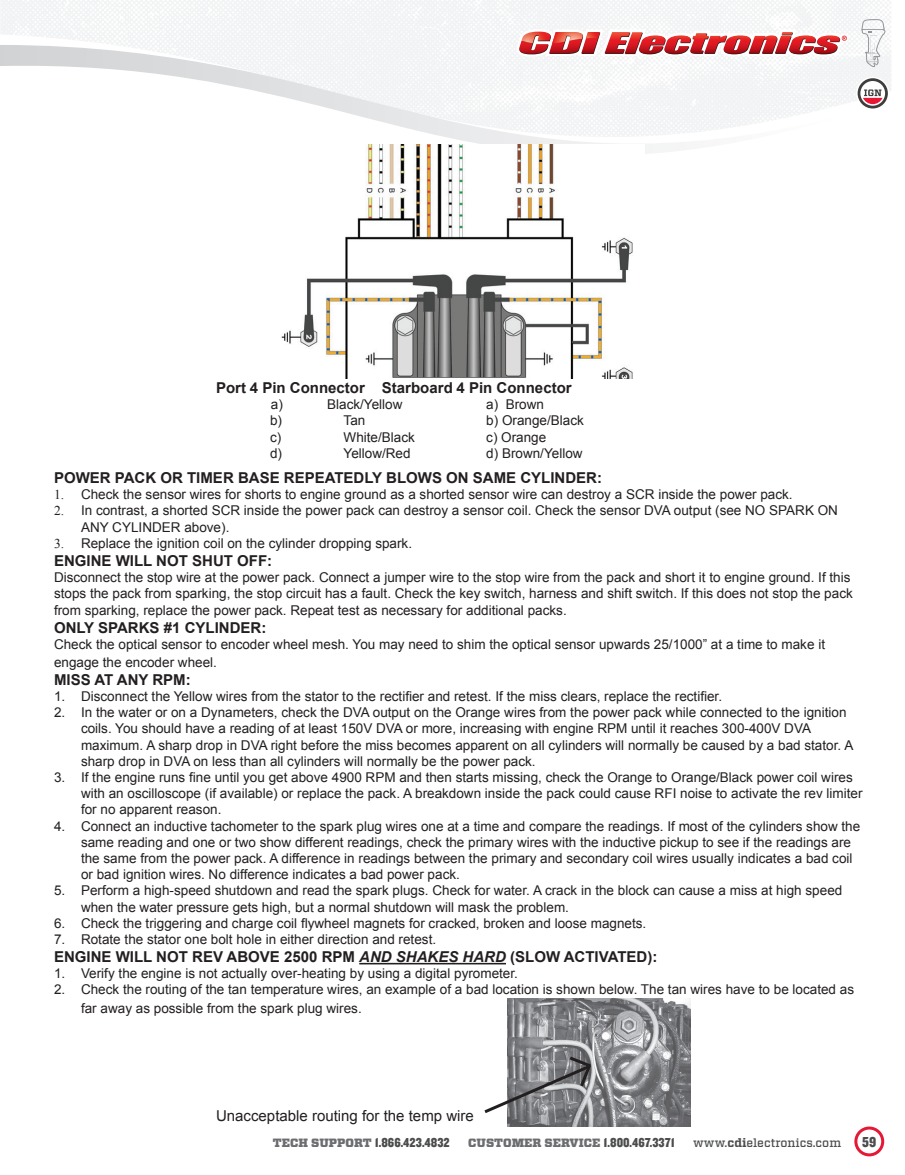
<style>
.page{position:relative;width:905px;height:1175px;background:#fff}
.page>*{position:absolute;margin:0;border:0;box-sizing:border-box;transform-origin:0 0}
.t1{font:700 15px "Arial";color:#231f20}
.t2{font:15px "Arial";color:#231f20}
.t3{font:italic 700 15px "Arial";color:#231f20}
.t4{font:15px "Knockout 70 Full Welterwt";color:#4b4c4d}
.t5{font:13.5px/16.2px "Arial";color:#231f20}
.t6{font:13.5px "Knockout 70 Full Welterwt";color:#4b4c4d}
.t7{font:900 12px "Vitesse";color:#6c6d70}
.t8{font:500 12px "Vitesse";color:#4b4c4d}
.s1{font-family:"Times New Roman"}
.s2{font-style:italic}
.s3{font-family:"Vitesse";font-weight:900;font-size:12px;color:#6c6d70}
.s4{font-family:"Knockout 70 Full Welterwt";font-weight:400;font-size:13.5px;color:#4b4c4d}
.s5{font-weight:700}
</style>
<div class="page">
<div style="left:854px;top:1126px;width:30px;height:30px;border:3px solid #e51836;border-radius:50%"></div>
<svg style="left:0;top:45px;width:844px;height:109px"></svg>
<svg style="left:861px;top:19px;width:24px;height:48px"></svg>
<svg style="left:856px;top:77px;width:33px;height:33px"></svg>
<svg style="left:857px;top:78px;width:30px;height:30px"></svg>
<svg style="left:516px;top:29px;width:332px;height:28px"></svg>
<img style="left:521px;top:32px;width:29px;height:11px">
<hr style="left:359px;top:962px;width:147px;height:2px;background:#231f20">
<img style="left:274px;top:144px;width:370px;height:234px">
<img style="left:507px;top:998px;width:183px;height:128px">
<svg style="left:484px;top:1054px;width:110px;height:61px"></svg>
<p class="t1" style="left:216px;top:378px;width:357px">Port 4 Pin Connector Starboard 4 Pin Connector</p>
<p class="t5" style="left:271px;top:396px;width:14px">a)</p>
<p class="t5" style="left:327px;top:396px;width:77px">Black/Yellow</p>
<p class="t5" style="left:486px;top:396px;width:59px">a) Brown</p>
<p class="t5" style="left:270px;top:413px;width:14px">b)</p>
<p class="t5" style="left:343px;top:413px;width:23px">Tan</p>
<p class="t5" style="left:486px;top:413px;width:99px">b) Orange/Black</p>
<p class="t5" style="left:270px;top:429px;width:13px">c)</p>
<p class="t5" style="left:343px;top:429px;width:73px">White/Black</p>
<p class="t5" style="left:486px;top:429px;width:62px">c) Orange</p>
<p class="t5" style="left:270px;top:445px;width:14px">d)</p>
<p class="t5" style="left:343px;top:445px;width:69px">Yellow/Red</p>
<p class="t5" style="left:486px;top:445px;width:98px">d) Brown/Yellow</p>
<p class="t1" style="left:54px;top:468px;width:549px">POWER PACK OR TIMER BASE REPEATEDLY BLOWS ON SAME CYLINDER:</p>
<p class="t5" style="left:54px;top:486px;width:740px"><span class="s1">1.</span> Check the sensor wires for shorts to engine ground as a shorted sensor wire can destroy a SCR inside the power pack.</p>
<p class="t5" style="left:81px;top:503px;width:758px;text-indent:-27px"><span class="s1">2.</span> In contrast, a shorted SCR inside the power pack can destroy a sensor coil. Check the sensor DVA output (see NO SPARK ON<br>ANY CYLINDER above).</p>
<p class="t5" style="left:54px;top:535px;width:359px"><span class="s1">3.</span> Replace the ignition coil on the cylinder dropping spark.</p>
<p class="t1" style="left:54px;top:550px;width:220px">ENGINE WILL NOT SHUT OFF:</p>
<p class="t5" style="left:54px;top:569px;width:800px">Disconnect the stop wire at the power pack. Connect a jumper wire to the stop wire from the pack and short it to engine ground. If this stops the pack from sparking, the stop circuit has a fault. Check the key switch, harness and shift switch. If this does not stop the pack from sparking, replace the power pack. Repeat test as necessary for additional packs.</p>
<p class="t1" style="left:54px;top:617px;width:214px">ONLY SPARKS #1 CYLINDER:</p>
<p class="t5" style="left:54px;top:635px;width:772px;line-height:18px">Check the optical sensor to encoder wheel mesh. You may need to shim the optical sensor upwards 25/1000” at a time to make it engage the encoder wheel.</p>
<p class="t1" style="left:54px;top:669px;width:138px">MISS AT ANY RPM:</p>
<p class="t5" style="left:54px;top:688px;width:669px">1. Disconnect the Yellow wires from the stator to the rectifier and retest. If the miss clears, replace the rectifier.</p>
<p class="t5" style="left:81px;top:704px;width:773px;text-indent:-27px">2. In the water or on a Dynameters, check the DVA output on the Orange wires from the power pack while connected to the ignition coils. You should have a reading of at least 150V DVA or more, increasing with engine RPM until it reaches 300-400V DVA maximum. A sharp drop in DVA right before the miss becomes apparent on all cylinders will normally be caused by a bad stator. A sharp drop in DVA on less than all cylinders will normally be the power pack.</p>
<p class="t5" style="left:81px;top:769px;width:783px;text-indent:-27px">3. If the engine runs fine until you get above 4900 RPM and then starts missing, check the Orange to Orange/Black power coil wires with an oscilloscope (if available) or replace the pack. A breakdown inside the pack could cause RFI noise to activate the rev limiter for no apparent reason.</p>
<p class="t5" style="left:81px;top:818px;width:780px;text-indent:-27px">4. Connect an inductive tachometer to the spark plug wires one at a time and compare the readings. If most of the cylinders show the same reading and one or two show different readings, check the primary wires with the inductive pickup to see if the readings are the same from the power pack. A difference in readings between the primary and secondary coil wires usually indicates a bad coil or bad ignition wires. No difference indicates a bad power pack.</p>
<p class="t5" style="left:81px;top:882px;width:762px;text-indent:-27px">5. Perform a high-speed shutdown and read the spark plugs. Check for water. A crack in the block can cause a miss at high speed when the water pressure gets high, but a normal shutdown will mask the problem.</p>
<p class="t5" style="left:54px;top:915px;width:594px">6. Check the triggering and charge coil flywheel magnets for cracked, broken and loose magnets.</p>
<p class="t5" style="left:54px;top:931px;width:383px">7. Rotate the stator one bolt hole in either direction and retest.</p>
<p class="t1" style="left:54px;top:946px;width:21px">Engine</p>
<p class="t1" style="left:116px;top:946px;width:23px">Will</p>
<p class="t1" style="left:156px;top:946px;width:93px">Not Rev Above</p>
<p class="t1" style="left:284px;top:946px;width:87px">2500 RPM <span class="s2">AND</span></p>
<p class="t3" style="left:396px;top:946px;width:90px">SHA KES HARD</p>
<p class="t1" style="left:510px;top:946px;width:75px">(SLOW Activated</p>
<p class="t1" style="left:647px;top:946px;width:11px">):</p>
<p class="t5" style="left:54px;top:965px;width:465px">1. Verify the engine is not actually over-heating by using a digital pyrometer.</p>
<p class="t5" style="left:81px;top:980px;width:774px;line-height:18px;text-indent:-27px">2. Check the routing of the tan temperature wires, an example of a bad location is shown below. The tan wires have to be located as far away as possible from the spark plug wires.</p>
<p class="t2" style="left:216px;top:1105px;width:259px">Unacceptable routing for the temp wire</p>
<p class="t6" style="left:273px;top:1133px;width:178px"><span class="s3">TECH SUPPORT</span> 1.866.423.4832</p>
<p class="t7" style="left:468px;top:1134px;width:208px">CUSTOMER SERVICE <span class="s4">1.800.467.3371</span></p>
<p class="t8" style="left:693px;top:1134px;width:149px">www.<span class="s5">cdi</span>electronics.com</p>
<p class="t4" style="left:862px;top:1132px;width:15px">59</p>
</div>
